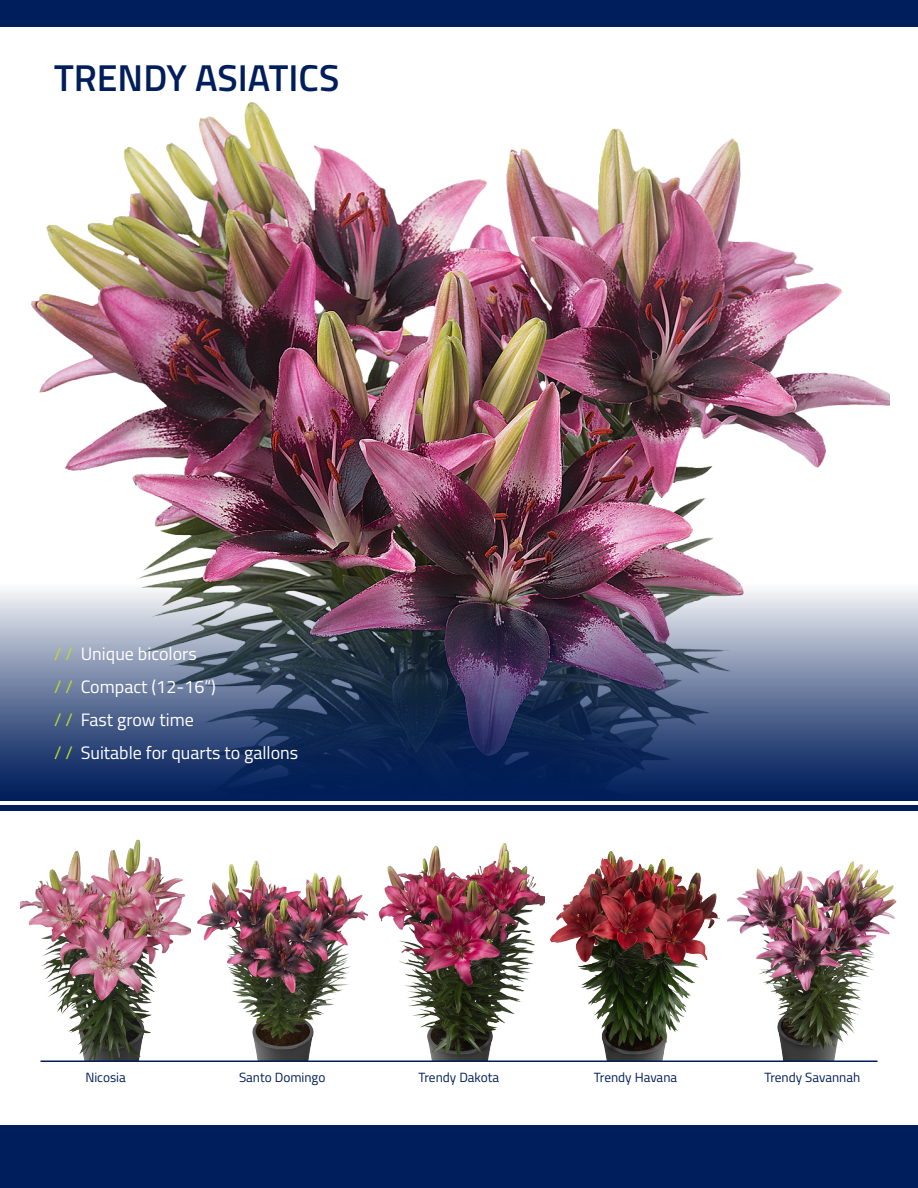
<style>
.page{position:relative;width:918px;height:1188px;background:#fff}
.page>*{position:absolute;margin:0;border:0;box-sizing:border-box;transform-origin:0 0}
.t1{font:600 37.5px "Titillium";color:#001e5b}
.Features_Master_Nest{font:18px "Titillium";color:#fff}
.Variety_Name_1-6per{font:13.35px "Titillium";color:#001e5b}
.s1{color:#c1d72f}
</style>
<div class="page">
<div style="left:0;top:1125px;width:918px;height:63px;background:#001e5b"></div>
<img style="left:31px;top:102px;width:858px;height:415px">
<img style="left:0;top:517px;width:918px;height:283px">
<img style="left:550px;top:851px;width:170px;height:209px">
<img style="left:727px;top:861px;width:170px;height:199px">
<img style="left:378px;top:843px;width:166px;height:217px">
<img style="left:197px;top:860px;width:171px;height:200px">
<img style="left:20px;top:839px;width:171px;height:221px">
<div style="left:0;top:806px;width:918px;height:5px;background:#001e5b"></div>
<hr style="left:40px;top:1060px;width:838px;height:2px;background:#001e5b">
<div style="left:0;top:0;width:918px;height:27px;background:#001e5b"></div>
<p class="t1" style="left:54px;top:50px;width:287px">TRENDY ASIATICS</p>
<p class="Features_Master_Nest" style="left:54px;top:641px;width:144px"><span class="s1">/ /</span> Unique bicolors</p>
<p class="Features_Master_Nest" style="left:54px;top:674px;width:163px"><span class="s1">/ /</span> Compact (12-16”)</p>
<p class="Features_Master_Nest" style="left:54px;top:707px;width:142px"><span class="s1">/ /</span> Fast grow time</p>
<p class="Features_Master_Nest" style="left:54px;top:740px;width:246px"><span class="s1">/ /</span> Suitable for quarts to gallons</p>
<p class="Variety_Name_1-6per" style="left:85px;top:1067px;width:42px">Nicosia</p>
<p class="Variety_Name_1-6per" style="left:239px;top:1067px;width:88px">Santo Domingo</p>
<p class="Variety_Name_1-6per" style="left:419px;top:1067px;width:82px">Trendy Dakota</p>
<p class="Variety_Name_1-6per" style="left:594px;top:1067px;width:85px">Trendy Havana</p>
<p class="Variety_Name_1-6per" style="left:764px;top:1067px;width:97px">Trendy Savannah</p>
</div>
